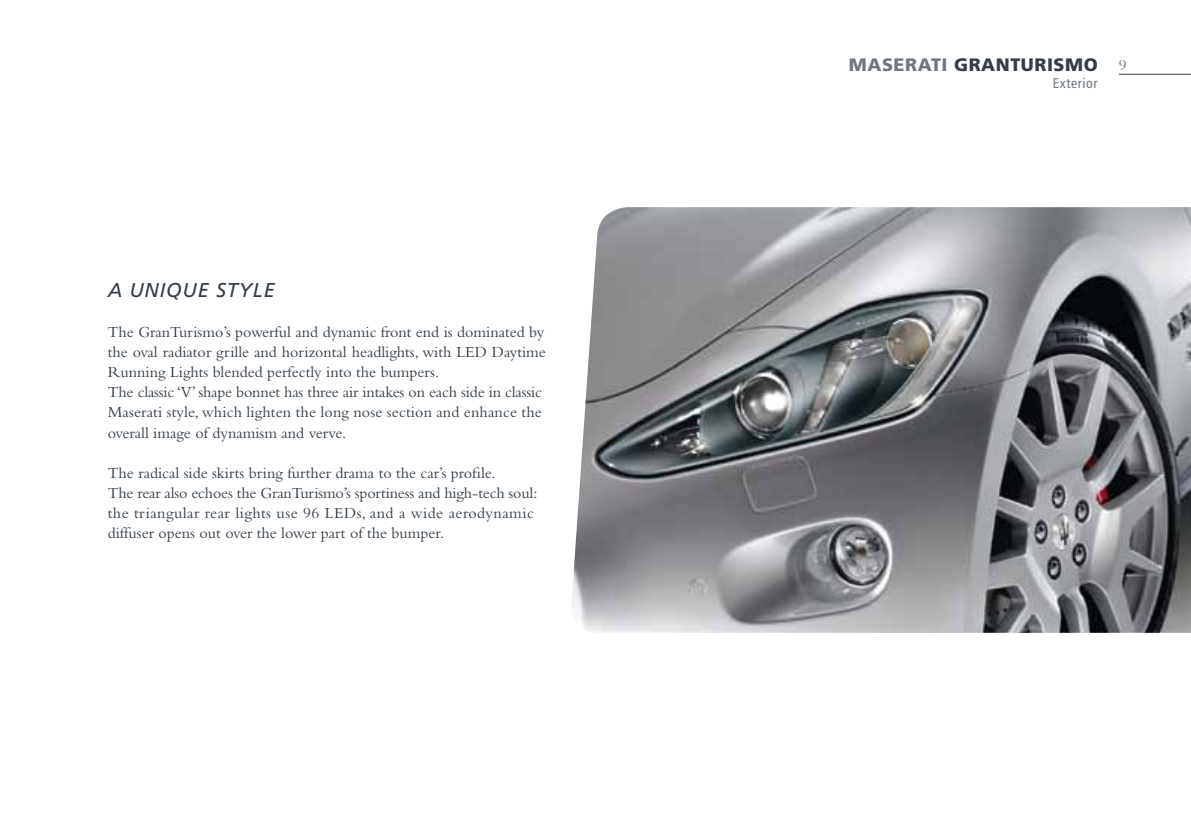
<style>
.page{position:relative;width:1191px;height:840px;background:#fff}
.page>*{position:absolute;margin:0;border:0;box-sizing:border-box;transform-origin:0 0}
.t1{font:italic 20px "Frutiger LT Std";letter-spacing:.04em;color:#333e48}
.t2{font:900 18px "Frutiger LT Std";letter-spacing:.03em;color:#333e48}
.t3{font:900 18px "Frutiger LT Std";color:#70787f}
.t4{font:16px/20px "Bembo";color:#333e48}
.t5{font:16px "Bembo";color:#70787f}
.t6{font:condensed 14px "Frutiger";letter-spacing:.04em;color:#70787f}
</style>
<div class="page">
<img style="left:572px;top:207px;width:619px;height:425px">
<hr style="left:1119px;top:74px;width:72px;height:1px;background:#333e48">
<p class="t1" style="left:108px;top:278px;width:169px">A UNIQUE STYLE</p>
<p class="t4" style="left:108px;top:322px;width:439px">The GranTurismo’s powerful and dynamic front end is dominated by the oval radiator grille and horizontal headlights, with LED Daytime Running Lights blended perfectly into the bumpers.<br>The classic ‘V’ shape bonnet has three air intakes on each side in classic Maserati style, which lighten the long nose section and enhance the overall image of dynamism and verve.</p>
<p class="t4" style="left:108px;top:462px;width:431px">The radical side skirts bring further drama to the car’s profile.<br>The rear also echoes the GranTurismo’s sportiness and high-tech soul: the triangular rear lights use 96 LEDs, and a wide aerodynamic diffuser opens out over the lower part of the bumper.</p>
<p class="t3" style="left:849px;top:54px;width:14px">MASERATI</p>
<p class="t2" style="left:954px;top:54px;width:145px">GRANTURISMO</p>
<p class="t6" style="left:1052px;top:75px;width:46px">Exterior</p>
<p class="t5" style="left:1119px;top:55px;width:9px">9</p>
</div>
